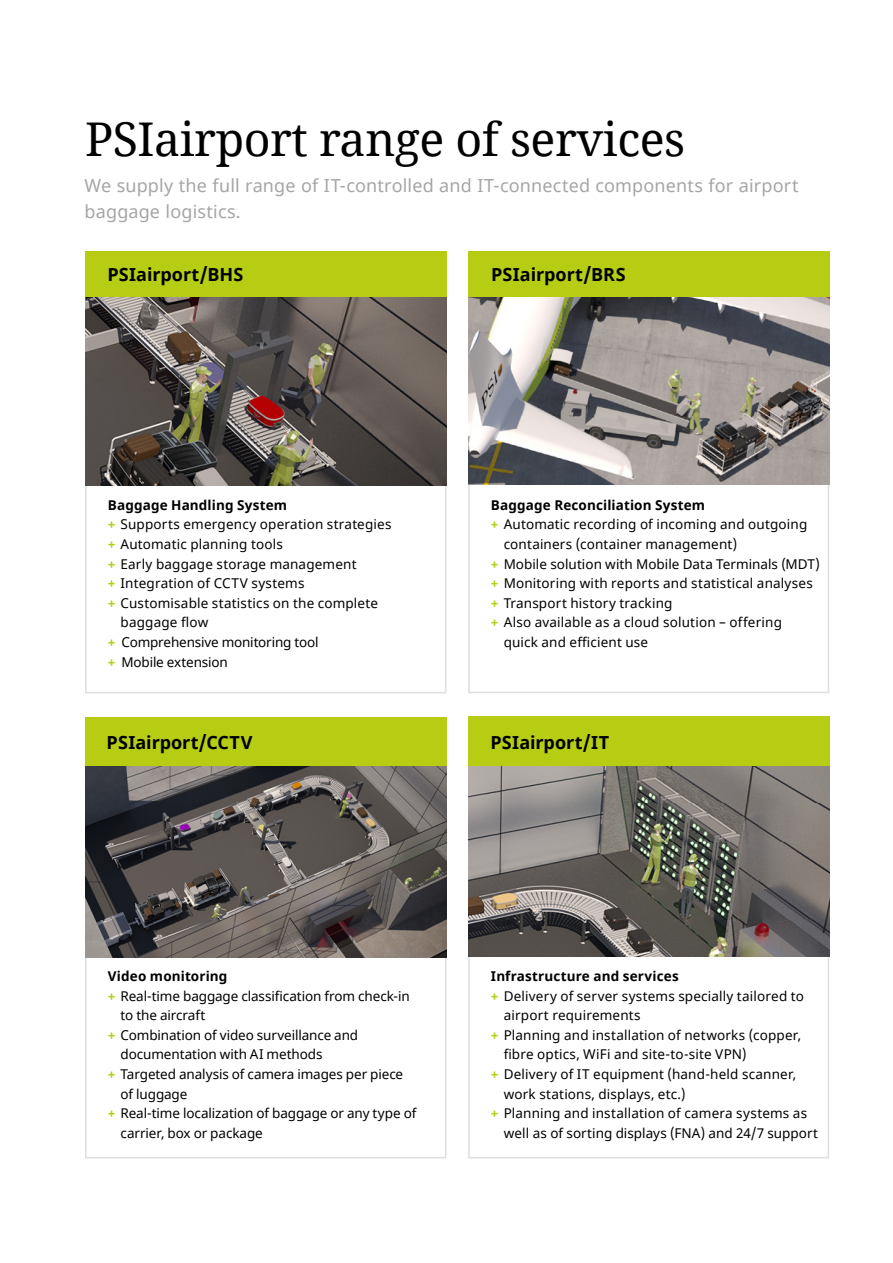
<style>
.page{position:relative;width:893px;height:1263px;background:#fff}
.page>*{position:absolute;margin:0;border:0;box-sizing:border-box;transform-origin:0 0}
.BrFo_Inside_Überschr{font:46.5px "Noto Serif";letter-spacing:-.01em;color:#000}
.BrFoFl_Unterzeile_me{font:18px/25.5px "Noto Sans";letter-spacing:.01em;color:#a4a5a5}
.BrFoFl_Aufzählung{font:700 18px "Noto Sans";letter-spacing:.005em;color:#000}
.t1{font:18px "Noto Sans";color:#000}
.BrFoFl_Aufzählung-2{font:13.5px/19.6px "Noto Sans";letter-spacing:.01em;color:#000}
.BrFoFl_Aufzählung-3{font:13.5px/19.6px "Noto Sans";letter-spacing:-.01em;color:#000}
.BrFoFl_Aufzählung-4{font:700 13.5px "Noto Sans";letter-spacing:.01em;color:#000}
.s1{font-weight:700;color:#b6cd13}
</style>
<div class="page">
<div style="left:85px;top:251px;width:361px;height:49px;background:#b6cd13"></div>
<div style="left:468px;top:251px;width:361px;height:50px;background:#b6cd13"></div>
<div style="left:85px;top:717px;width:361px;height:50px;background:#b6cd13"></div>
<div style="left:468px;top:716px;width:361px;height:50px;background:#b6cd13"></div>
<img style="left:86px;top:298px;width:360px;height:187px">
<img style="left:468px;top:298px;width:361px;height:187px">
<img style="left:85px;top:767px;width:361px;height:190px">
<img style="left:468px;top:767px;width:361px;height:190px">
<p class="BrFo_Inside_Überschr" style="left:85px;top:107px;width:602px">PSIairport range of services</p>
<p class="BrFoFl_Unterzeile_me" style="left:85px;top:173px;width:716px">We supply the full range of IT-controlled and IT-connected components for airport baggage logistics.</p>
<p class="BrFoFl_Aufzählung" style="left:491px;top:262px;width:136px">PSIairport/BRS</p>
<p class="BrFoFl_Aufzählung" style="left:107px;top:262px;width:138px">PSIairport/BHS</p>
<p class="t1" style="left:500px;top:263px;width:116px">SIairport/BRS</p>
<p class="BrFoFl_Aufzählung-4" style="left:108px;top:495px;width:181px">Baggage Handling System</p>
<p class="BrFoFl_Aufzählung-2" style="left:108px;top:515px;width:285px"><span class="s1">+</span> Supports emergency operation strategies</p>
<p class="BrFoFl_Aufzählung-2" style="left:108px;top:535px;width:177px"><span class="s1">+</span> Automatic planning tools</p>
<p class="BrFoFl_Aufzählung-2" style="left:108px;top:554px;width:250px"><span class="s1">+</span> Early baggage storage management</p>
<p class="BrFoFl_Aufzählung-2" style="left:108px;top:574px;width:198px"><span class="s1">+</span> Integration of CCTV systems</p>
<p class="BrFoFl_Aufzählung-2" style="left:121px;top:593px;width:259px;text-indent:-13px"><span class="s1">+</span> Customisable statistics on the complete baggage flow</p>
<p class="BrFoFl_Aufzählung-3" style="left:108px;top:633px;width:212px"><span class="s1">+</span> Comprehensive monitoring tool</p>
<p class="BrFoFl_Aufzählung-3" style="left:108px;top:652px;width:121px"><span class="s1">+</span> Mobile extension</p>
<p class="BrFoFl_Aufzählung-4" style="left:491px;top:495px;width:216px">Baggage Reconciliation System</p>
<p class="BrFoFl_Aufzählung-2" style="left:504px;top:515px;width:305px;text-indent:-13px"><span class="s1">+</span> Automatic recording of incoming and outgoing containers (container management)</p>
<p class="BrFoFl_Aufzählung-2" style="left:491px;top:554px;width:330px"><span class="s1">+</span> Mobile solution with Mobile Data Terminals (MDT)</p>
<p class="BrFoFl_Aufzählung-2" style="left:491px;top:574px;width:323px"><span class="s1">+</span> Monitoring with reports and statistical analyses</p>
<p class="BrFoFl_Aufzählung-2" style="left:491px;top:593px;width:183px"><span class="s1">+</span> Transport history tracking</p>
<p class="BrFoFl_Aufzählung-2" style="left:504px;top:613px;width:280px;text-indent:-13px"><span class="s1">+</span> Also available as a cloud solution – offering quick and efficient use</p>
<p class="BrFoFl_Aufzählung" style="left:107px;top:729px;width:147px">PSIairport/CCTV</p>
<p class="BrFoFl_Aufzählung" style="left:490px;top:729px;width:120px">PSIairport/IT</p>
<p class="t1" style="left:105px;top:735px;width:127px">PSIairport/BRS</p>
<p class="t1" style="left:491px;top:735px;width:127px">PSIairport/BRS</p>
<p class="BrFoFl_Aufzählung-4" style="left:108px;top:966px;width:121px">Video monitoring</p>
<p class="BrFoFl_Aufzählung-2" style="left:121px;top:986px;width:291px;text-indent:-13px"><span class="s1">+</span> Real-time baggage classification from check-in to the aircraft</p>
<p class="BrFoFl_Aufzählung-2" style="left:121px;top:1025px;width:239px;text-indent:-13px"><span class="s1">+</span> Combination of video surveillance and documentation with AI methods</p>
<p class="BrFoFl_Aufzählung-3" style="left:121px;top:1065px;width:284px;text-indent:-13px"><span class="s1">+</span> Targeted analysis of camera images per piece of luggage</p>
<p class="BrFoFl_Aufzählung-2" style="left:121px;top:1104px;width:297px;text-indent:-13px"><span class="s1">+</span> Real-time localization of baggage or any type of carrier, box or package</p>
<p class="BrFoFl_Aufzählung-4" style="left:491px;top:966px;width:189px">Infrastructure and services</p>
<p class="BrFoFl_Aufzählung-2" style="left:504px;top:986px;width:302px;text-indent:-13px"><span class="s1">+</span> Delivery of server systems specially tailored to airport requirements</p>
<p class="BrFoFl_Aufzählung-2" style="left:504px;top:1025px;width:299px;text-indent:-13px"><span class="s1">+</span> Planning and installation of networks (copper, fibre optics, WiFi and site-to-site VPN)</p>
<p class="BrFoFl_Aufzählung-2" style="left:504px;top:1065px;width:294px;text-indent:-13px"><span class="s1">+</span> Delivery of IT equipment (hand-held scanner, work stations, displays, etc.)</p>
<p class="BrFoFl_Aufzählung-2" style="left:504px;top:1104px;width:316px;text-indent:-13px"><span class="s1">+</span> Planning and installation of camera systems as well as of sorting displays (FNA) and 24/7 support</p>
</div>
